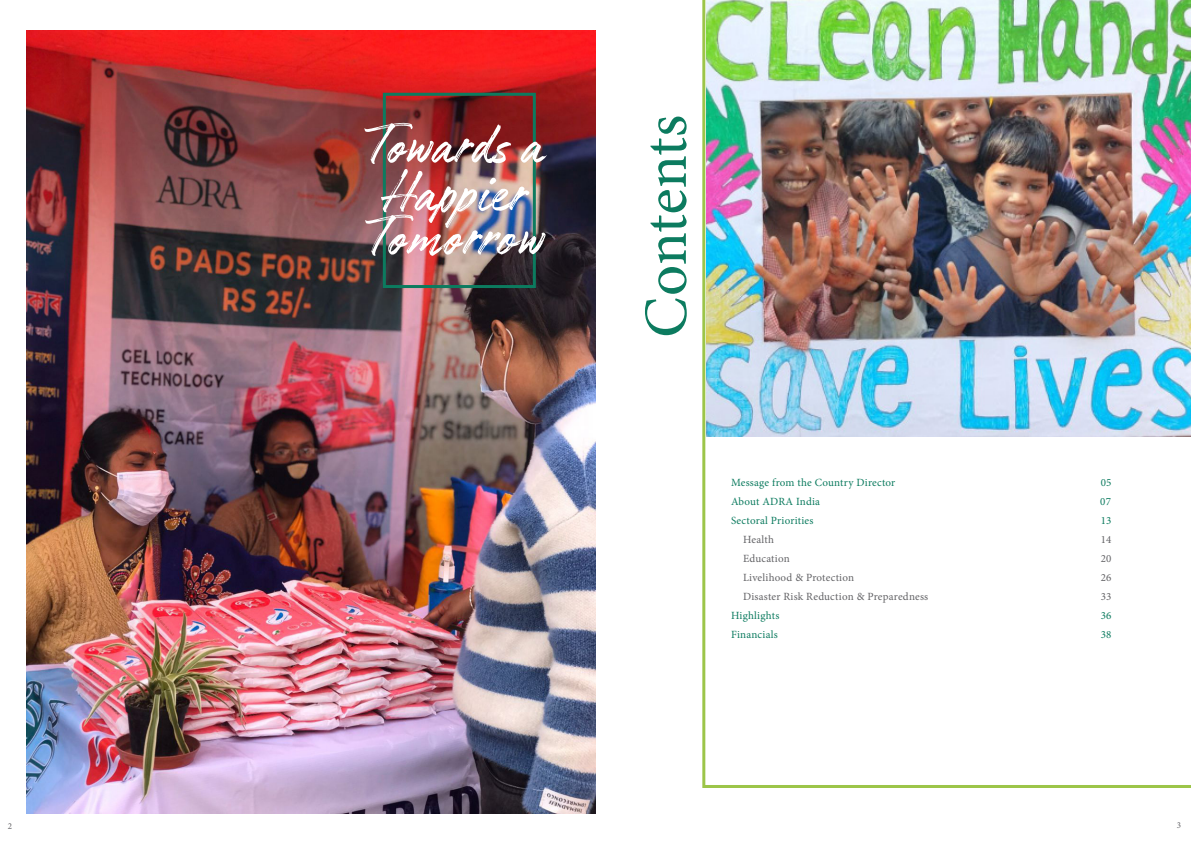
<style>
.page{position:relative;width:1191px;height:842px;background:#fff}
.page>*{position:absolute;margin:0;border:0;box-sizing:border-box;transform-origin:0 0}
.t1{font:65.2px "Authenia";color:#fff}
.t2{font:61.5px "Minion Pro";letter-spacing:-.005em;color:#0c7b5f}
.body{font:11px "Minion Pro";letter-spacing:.02em;color:#0c7b5f}
.body-2{font:11px "Minion Pro";letter-spacing:.02em;color:#636366}
.t3{font:9px "Minion Pro";color:#636366}
</style>
<div class="page">
<img style="left:26px;top:30px;width:569px;height:784px">
<div style="left:383px;top:93px;width:153px;height:195px;border:3px solid #0c7b5f"></div>
<svg style="left:702px;top:0;width:489px;height:788px"></svg>
<img style="left:707px;top:0;width:484px;height:437px">
<p class="t1" style="left:366px;top:111px;width:179px">Towards a</p>
<p class="t1" style="left:384px;top:159px;width:143px">Happier</p>
<p class="t1" style="left:367px;top:203px;width:177px">Tomorrow</p>
<p class="t2" style="left:625px;top:338px;width:225px;rotate:-90deg">Contents</p>
<p class="body" style="left:731px;top:475px;width:166px">Message from the Country Director</p>
<p class="body" style="left:1100px;top:475px;width:12px">05</p>
<p class="body" style="left:731px;top:494px;width:91px">About ADRA India</p>
<p class="body" style="left:1100px;top:494px;width:12px">07</p>
<p class="body" style="left:731px;top:513px;width:84px">Sectoral Priorities</p>
<p class="body" style="left:1100px;top:513px;width:12px">13</p>
<p class="body-2" style="left:743px;top:532px;width:32px">Health</p>
<p class="body-2" style="left:1100px;top:532px;width:12px">14</p>
<p class="body-2" style="left:743px;top:551px;width:48px">Education</p>
<p class="body-2" style="left:1100px;top:551px;width:12px">20</p>
<p class="body-2" style="left:743px;top:570px;width:113px">Livelihood &amp; Protection</p>
<p class="body-2" style="left:1100px;top:570px;width:12px">26</p>
<p class="body-2" style="left:743px;top:589px;width:187px">Disaster Risk Reduction &amp; Preparedness</p>
<p class="body-2" style="left:1100px;top:589px;width:12px">33</p>
<p class="body" style="left:731px;top:608px;width:50px">Highlights</p>
<p class="body" style="left:1100px;top:608px;width:12px">36</p>
<p class="body" style="left:731px;top:627px;width:48px">Financials</p>
<p class="body" style="left:1100px;top:627px;width:12px">38</p>
<p class="t3" style="left:8px;top:820px;width:6px">2</p>
<p class="t3" style="left:1176px;top:819px;width:6px">3</p>
</div>
